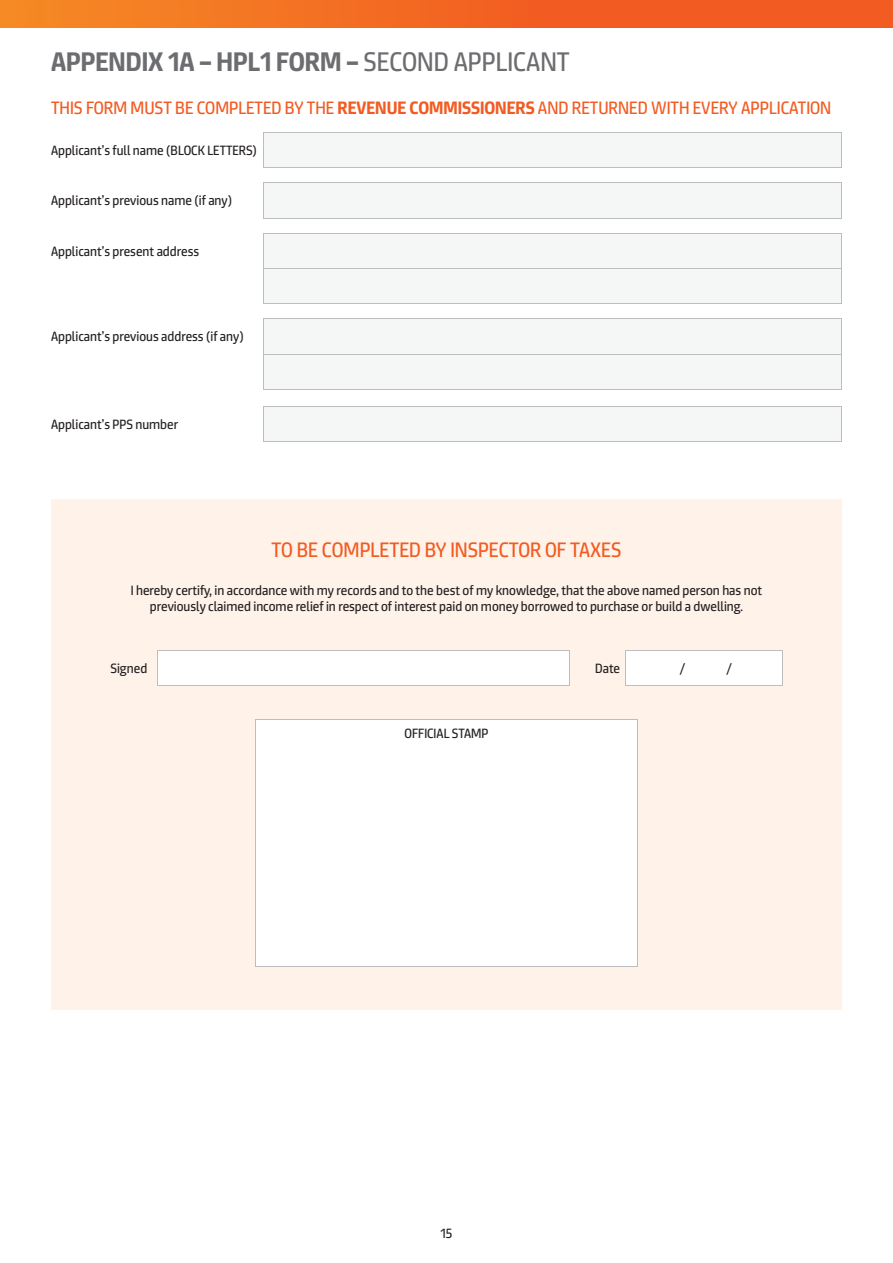
<style>
.page{position:relative;width:893px;height:1263px;background:#fff}
.page>*{position:absolute;margin:0;border:0;box-sizing:border-box;transform-origin:0 0}
.t1{font:700 27px "Expose";color:#6c6d70}
.t2{font:21px "Expose";color:#f25b21}
.t3{font:18px "Expose";color:#f25b21}
.t4{font:13.5px/16.2px "Expose";color:#231f20;text-align:center}
.s1{font-weight:400}
.s2{font-weight:700}
</style>
<div class="page">
<img style="left:0;top:0;width:893px;height:28px">
<div style="left:264px;top:133px;width:578px;height:35px;background:#f5f6f6"></div>
<hr style="left:263px;top:132px;width:579px;height:1px;background:#bcbdc0">
<hr style="left:263px;top:133px;width:1px;height:35px;background:#bcbdc0">
<hr style="left:842px;top:133px;width:1px;height:35px;background:#bcbdc0">
<hr style="left:263px;top:168px;width:579px;height:1px;background:#bcbdc0">
<div style="left:264px;top:183px;width:578px;height:35px;background:#f5f6f6"></div>
<hr style="left:263px;top:183px;width:579px;height:1px;background:#bcbdc0">
<hr style="left:263px;top:183px;width:1px;height:35px;background:#bcbdc0">
<hr style="left:842px;top:183px;width:1px;height:35px;background:#bcbdc0">
<hr style="left:263px;top:218px;width:579px;height:1px;background:#bcbdc0">
<div style="left:264px;top:234px;width:578px;height:70px;background:#f5f6f6"></div>
<hr style="left:263px;top:233px;width:579px;height:1px;background:#bcbdc0">
<hr style="left:263px;top:233px;width:1px;height:35px;background:#bcbdc0">
<hr style="left:842px;top:233px;width:1px;height:35px;background:#bcbdc0">
<hr style="left:263px;top:268px;width:579px;height:1px;background:#bcbdc0">
<hr style="left:263px;top:269px;width:1px;height:35px;background:#bcbdc0">
<hr style="left:842px;top:269px;width:1px;height:35px;background:#bcbdc0">
<hr style="left:263px;top:304px;width:579px;height:1px;background:#bcbdc0">
<hr style="left:263px;top:318px;width:579px;height:1px;background:#bcbdc0">
<hr style="left:263px;top:319px;width:1px;height:35px;background:#bcbdc0">
<hr style="left:842px;top:319px;width:1px;height:35px;background:#bcbdc0">
<hr style="left:263px;top:354px;width:579px;height:1px;background:#bcbdc0">
<hr style="left:263px;top:354px;width:1px;height:35px;background:#bcbdc0">
<hr style="left:842px;top:354px;width:1px;height:35px;background:#bcbdc0">
<hr style="left:263px;top:389px;width:579px;height:1px;background:#bcbdc0">
<div style="left:264px;top:406px;width:578px;height:35px;background:#f5f6f6"></div>
<hr style="left:263px;top:406px;width:579px;height:1px;background:#bcbdc0">
<hr style="left:263px;top:406px;width:1px;height:35px;background:#bcbdc0">
<hr style="left:842px;top:406px;width:1px;height:35px;background:#bcbdc0">
<hr style="left:263px;top:441px;width:579px;height:1px;background:#bcbdc0">
<div style="left:51px;top:499px;width:791px;height:511px;background:#fef2e9"></div>
<svg style="left:158px;top:651px;width:624px;height:35px;background:#fdfcfb"></svg>
<hr style="left:157px;top:650px;width:413px;height:1px;background:#bcbdc0">
<hr style="left:157px;top:651px;width:1px;height:35px;background:#bcbdc0">
<hr style="left:569px;top:651px;width:1px;height:35px;background:#bcbdc0">
<hr style="left:625px;top:650px;width:157px;height:1px;background:#bcbdc0">
<hr style="left:625px;top:651px;width:1px;height:35px;background:#bcbdc0">
<hr style="left:782px;top:651px;width:1px;height:35px;background:#bcbdc0">
<hr style="left:157px;top:686px;width:413px;height:1px;background:#bcbdc0">
<hr style="left:625px;top:686px;width:157px;height:1px;background:#bcbdc0">
<div style="left:255px;top:719px;width:383px;height:248px;background:#fff"></div>
<hr style="left:255px;top:967px;width:383px;height:1px;background:#bcbdc0">
<hr style="left:255px;top:719px;width:383px;height:1px;background:#bcbdc0">
<hr style="left:255px;top:719px;width:1px;height:248px;background:#bcbdc0">
<hr style="left:638px;top:719px;width:1px;height:248px;background:#bcbdc0">
<h1 class="t1" style="left:51px;top:45px;width:520px">APPENDIX 1A – HPL1 FORM – <span class="s1">SECOND APPLICANT</span></h1>
<h3 class="t3" style="left:51px;top:97px;width:782px">THIS FORM MUST BE COMPLETED BY THE <span class="s2">REVENUE COMMISSIONERS</span> AND RETURNED WITH EVERY APPLICATION</h3>
<p class="t4" style="left:51px;top:144px;width:208px">Applicant’s full name (BLOCK LETTERS)</p>
<p class="t4" style="left:51px;top:194px;width:183px">Applicant’s previous name (if any)</p>
<p class="t4" style="left:51px;top:244px;width:150px">Applicant’s present address</p>
<p class="t4" style="left:51px;top:330px;width:194px">Applicant’s previous address (if any)</p>
<p class="t4" style="left:51px;top:417px;width:129px">Applicant’s PPS number</p>
<h2 class="t2" style="left:272px;top:538px;width:351px">TO BE COMPLETED BY INSPECTOR OF TAXES</h2>
<p class="t4" style="left:131px;top:583px;width:633px">I hereby certify, in accordance with my records and to the best of my knowledge, that the above named person has not previously claimed income relief in respect of interest paid on money borrowed to purchase or build a dwelling.</p>
<p class="t4" style="left:110px;top:662px;width:38px">Signed</p>
<p class="t4" style="left:595px;top:662px;width:26px">Date</p>
<p class="t4" style="left:680px;top:662px;width:7px">/</p>
<p class="t4" style="left:726px;top:662px;width:7px">/</p>
<p class="t4" style="left:404px;top:726px;width:86px">OFFICIAL STAMP</p>
<p class="t4" style="left:441px;top:1227px;width:13px">15</p>
</div>
